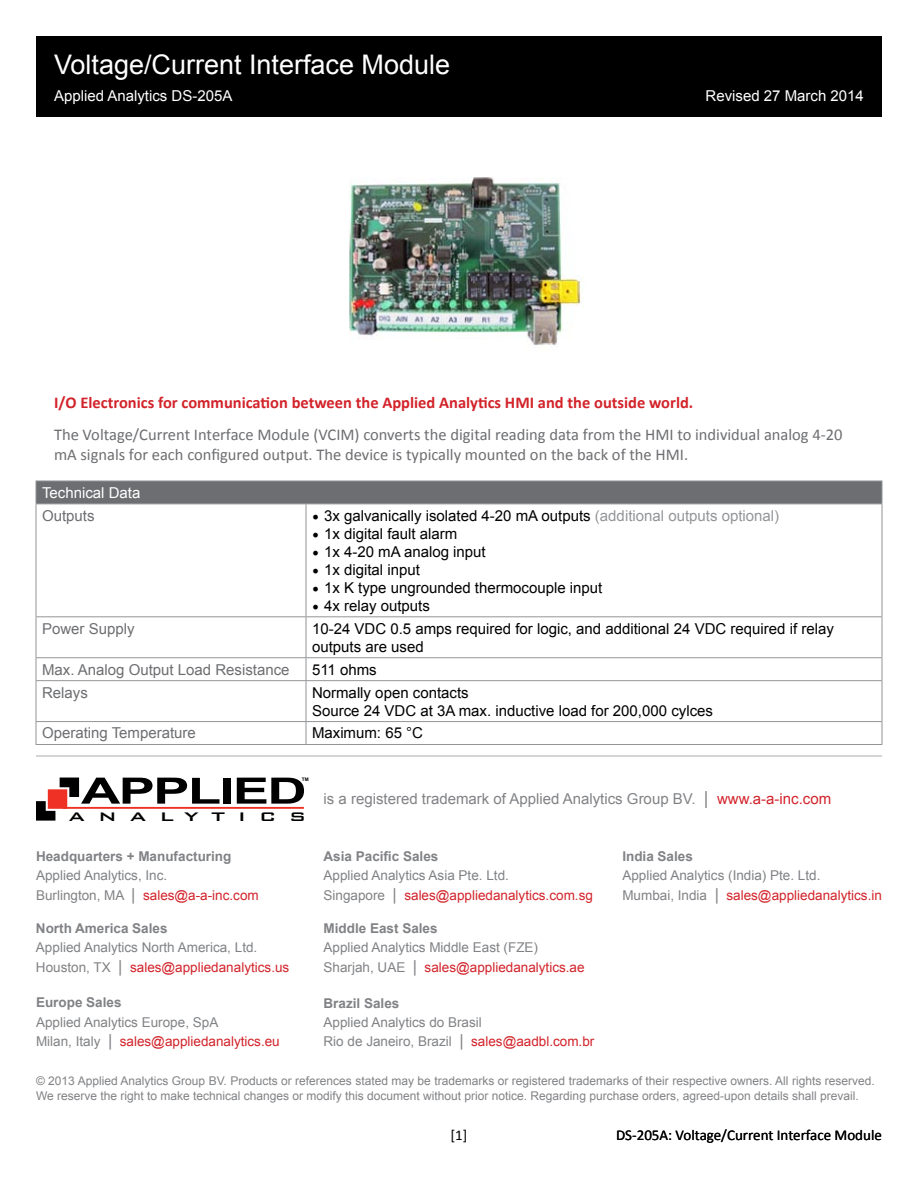
<style>
.page{position:relative;width:918px;height:1188px;background:#fff}
.page>*{position:absolute;margin:0;border:0;box-sizing:border-box;transform-origin:0 0}
.t1{font:700 36.3px "Arial";letter-spacing:-.03em;color:#000;scale:1.5 1}
.t2{font:27px "Arial";color:#fff}
.t3{font:500 16.65px "Bank Gothic BT";letter-spacing:.59em;color:#000;scale:1.31 1}
.t4{font:16.5px/19.8px "Calibri";color:#6d6e71}
.t5{font:700 16.5px "Calibri";color:#d2232a}
.t6{font:15px/18px "Arial";color:#000}
.t7{font:15px "Arial";color:#6d6e71}
.t8{font:15px "Arial";color:#808285}
.t9{font:15px "Arial";color:#fff}
.t10{font:15px "Calibri";color:#000}
.t11{font:13.5px/19.5px "Arial";color:#808285}
.t12{font:700 13.5px "Arial";color:#808285}
.t13{font:12px/14.4px "Arial";color:#808285}
.t14{font:700 4.8px "Arial";color:#000}
.s1{font-family:"Minion Pro";font-size:18px}
.s2{color:#939598}
.s3{font-size:16.5px}
.s4{color:#d2232a}
.s5{font-size:18px}
</style>
<div class="page">
<div style="left:36px;top:36px;width:846px;height:81px;background:#000"></div>
<hr style="left:63px;top:807px;width:241px;height:2px;background:#ee3124">
<svg style="left:36px;top:778px;width:43px;height:43px"></svg>
<hr style="left:36px;top:755px;width:846px;height:2px;background:#c7c8ca">
<div style="left:36px;top:481px;width:846px;height:23px;background:#6d6e71"></div>
<svg style="left:37px;top:505px;width:845px;height:239px"></svg>
<hr style="left:36px;top:504px;width:270px;height:1px;background:#939598">
<hr style="left:36px;top:504px;width:1px;height:112px;background:#939598">
<hr style="left:306px;top:504px;width:576px;height:1px;background:#939598">
<hr style="left:306px;top:504px;width:1px;height:112px;background:#939598">
<hr style="left:882px;top:504px;width:1px;height:112px;background:#939598">
<hr style="left:36px;top:616px;width:270px;height:1px;background:#939598">
<hr style="left:36px;top:617px;width:1px;height:40px;background:#939598">
<hr style="left:306px;top:616px;width:576px;height:1px;background:#939598">
<hr style="left:306px;top:617px;width:1px;height:40px;background:#939598">
<hr style="left:882px;top:617px;width:1px;height:40px;background:#939598">
<hr style="left:36px;top:657px;width:270px;height:1px;background:#939598">
<svg style="left:36px;top:658px;width:1px;height:22px"></svg>
<hr style="left:306px;top:657px;width:576px;height:1px;background:#939598">
<svg style="left:306px;top:658px;width:1px;height:22px"></svg>
<svg style="left:882px;top:658px;width:1px;height:22px"></svg>
<hr style="left:36px;top:680px;width:270px;height:1px;background:#939598">
<hr style="left:36px;top:681px;width:1px;height:40px;background:#939598">
<hr style="left:306px;top:680px;width:576px;height:1px;background:#939598">
<hr style="left:306px;top:681px;width:1px;height:40px;background:#939598">
<hr style="left:882px;top:681px;width:1px;height:40px;background:#939598">
<hr style="left:36px;top:721px;width:270px;height:1px;background:#939598">
<svg style="left:36px;top:722px;width:1px;height:22px"></svg>
<hr style="left:306px;top:721px;width:576px;height:1px;background:#939598">
<svg style="left:306px;top:722px;width:1px;height:22px"></svg>
<svg style="left:882px;top:722px;width:1px;height:22px"></svg>
<hr style="left:36px;top:744px;width:270px;height:1px;background:#939598">
<hr style="left:306px;top:744px;width:576px;height:1px;background:#939598">
<hr style="left:36px;top:481px;width:270px;height:1px;background:#939598">
<svg style="left:36px;top:481px;width:1px;height:23px"></svg>
<hr style="left:306px;top:481px;width:576px;height:1px;background:#939598">
<svg style="left:882px;top:481px;width:1px;height:23px"></svg>
<img style="left:349px;top:177px;width:236px;height:171px">
<h2 class="t2" style="left:54px;top:46px;width:398px">Voltage/Current Interface Module</h2>
<p class="t9" style="left:54px;top:86px;width:180px">Applied Analytics DS-205A</p>
<p class="t9" style="left:706px;top:86px;width:160px">Revised 27 March 2014</p>
<p class="t5" style="left:54px;top:392px;width:641px">I/O Electronics for communication between the Applied Analytics HMI and the outside world.</p>
<p class="t4" style="left:54px;top:425px;width:790px">The Voltage/Current Interface Module (VCIM) converts the digital reading data from the HMI to individual analog 4-20 mA signals for each configured output. The device is typically mounted on the back of the HMI.</p>
<p class="t9" style="left:42px;top:483px;width:100px">Technical Data</p>
<p class="t7" style="left:42px;top:506px;width:54px">Outputs</p>
<p class="t6" style="left:312px;top:507px;width:469px"><span class="s1">•</span> 3x galvanically isolated 4-20 mA outputs <span class="s2">(additional outputs optional)</span></p>
<p class="t6" style="left:312px;top:525px;width:147px"><span class="s1">•</span> 1x digital fault alarm</p>
<p class="t6" style="left:312px;top:543px;width:175px"><span class="s1">•</span> 1x 4-20 mA analog input</p>
<p class="t6" style="left:312px;top:561px;width:109px"><span class="s1">•</span> 1x digital input</p>
<p class="t6" style="left:312px;top:579px;width:292px"><span class="s1">•</span> 1x K type ungrounded thermocouple input</p>
<p class="t6" style="left:312px;top:597px;width:119px"><span class="s1">•</span> 4x relay outputs</p>
<p class="t7" style="left:42px;top:619px;width:94px">Power Supply</p>
<p class="t6" style="left:312px;top:620px;width:523px">10-24 VDC 0.5 amps required for logic, and additional 24 VDC required if relay outputs are used</p>
<p class="t7" style="left:42px;top:660px;width:249px">Max. Analog Output Load Resistance</p>
<p class="t6" style="left:312px;top:661px;width:66px">511 ohms</p>
<p class="t7" style="left:42px;top:682px;width:47px">Relays</p>
<p class="t6" style="left:312px;top:683px;width:403px">Normally open contacts<br>Source 24 VDC at 3A max. inductive load for 200,000 cylces</p>
<p class="t7" style="left:42px;top:723px;width:155px">Operating Temperature</p>
<p class="t6" style="left:312px;top:724px;width:113px">Maximum: 65 °C</p>
<p class="t14" style="left:302px;top:776px;width:8px">TM</p>
<h1 class="t1" style="left:81px;top:767px;width:152px">APPLIED</h1>
<p class="t3" style="left:69px;top:807px;width:183px">ANALYTICS</p>
<p class="t12" style="left:36px;top:847px;width:197px">Headquarters + Manufacturing</p>
<p class="t11" style="left:36px;top:866px;width:224px">Applied Analytics, Inc.<br>Burlington, MA <span class="s3">|</span> <span class="s4">sales@a-a-inc.com</span></p>
<p class="t12" style="left:36px;top:919px;width:133px">North America Sales</p>
<p class="t11" style="left:36px;top:938px;width:255px">Applied Analytics North America, Ltd.<br>Houston, TX <span class="s3">|</span> <span class="s4">sales@appliedanalytics.us</span></p>
<p class="t12" style="left:36px;top:994px;width:87px">Europe Sales</p>
<p class="t11" style="left:36px;top:1013px;width:245px">Applied Analytics Europe, SpA<br>Milan, Italy <span class="s3">|</span> <span class="s4">sales@appliedanalytics.eu</span></p>
<p class="t8" style="left:324px;top:789px;width:509px">is a registered trademark of Applied Analytics Group BV. <span class="s5">|</span> <span class="s4">www.a-a-inc.com</span></p>
<p class="t12" style="left:324px;top:847px;width:116px">Asia Pacific Sales</p>
<p class="t11" style="left:324px;top:866px;width:271px">Applied Analytics Asia Pte. Ltd.<br>Singapore <span class="s3">|</span> <span class="s4">sales@appliedanalytics.com.sg</span></p>
<p class="t12" style="left:324px;top:919px;width:116px">Middle East Sales</p>
<p class="t11" style="left:324px;top:938px;width:263px">Applied Analytics Middle East (FZE)<br>Sharjah, UAE <span class="s3">|</span> <span class="s4">sales@appliedanalytics.ae</span></p>
<p class="t12" style="left:324px;top:994px;width:77px">Brazil Sales</p>
<p class="t11" style="left:324px;top:1013px;width:272px">Applied Analytics do Brasil<br>Rio de Janeiro, Brazil <span class="s3">|</span> <span class="s4">sales@aadbl.com.br</span></p>
<p class="t12" style="left:622px;top:847px;width:72px">India Sales</p>
<p class="t11" style="left:622px;top:866px;width:261px">Applied Analytics (India) Pte. Ltd.<br>Mumbai, India <span class="s3">|</span> <span class="s4">sales@appliedanalytics.in</span></p>
<p class="t13" style="left:36px;top:1074px;width:840px">© 2013 Applied Analytics Group BV. Products or references stated may be trademarks or registered trademarks of their respective owners. All rights reserved.<br>We reserve the right to make technical changes or modify this document without prior notice. Regarding purchase orders, agreed-upon details shall prevail.</p>
<p class="t10" style="left:451px;top:1125px;width:18px">[1]</p>
<p class="t10" style="left:616px;top:1125px;width:267px">DS-205A: Voltage/Current Interface Module</p>
</div>
